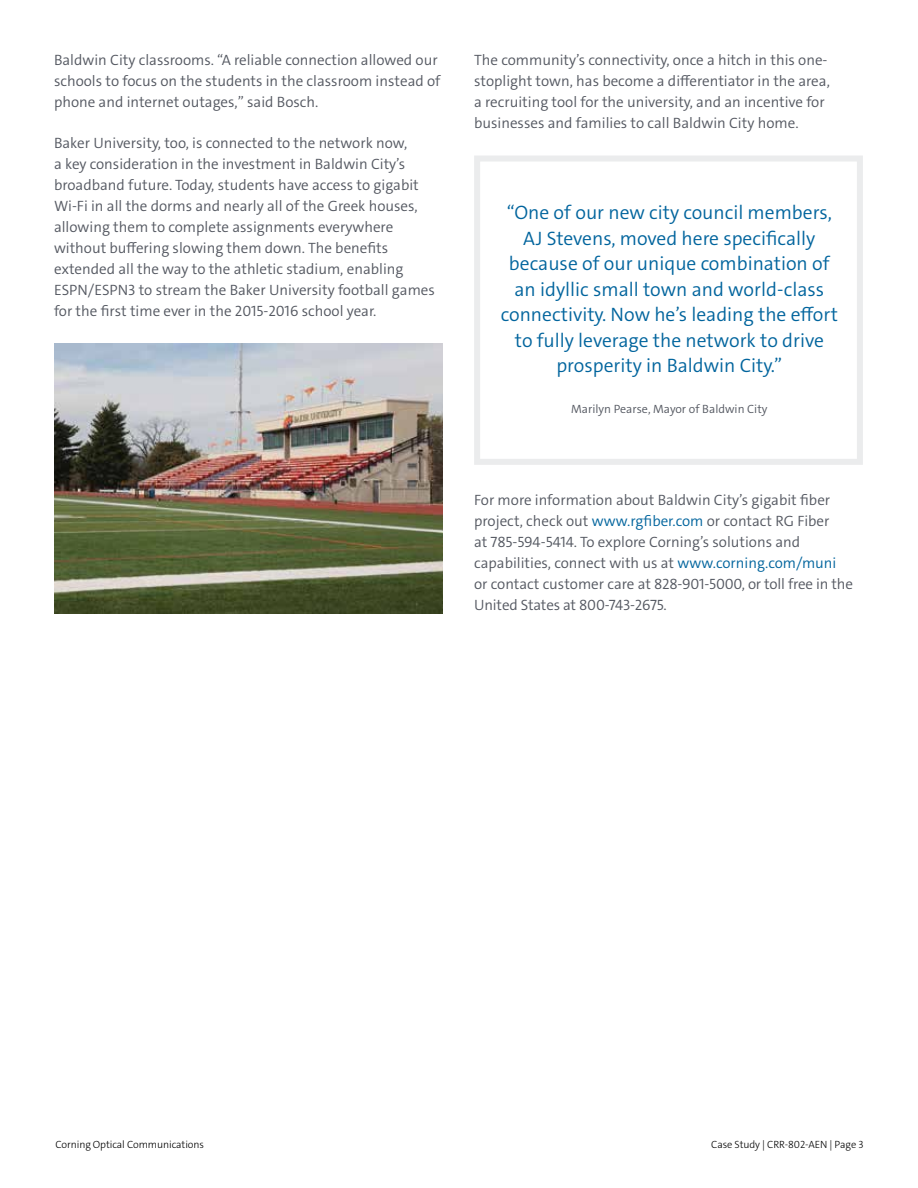
<style>
.page{position:relative;width:918px;height:1188px;background:#fff}
.page>*{position:absolute;margin:0;border:0;box-sizing:border-box;transform-origin:0 0}
.t1{font:300 19.5px/25.5px "The Sans C4 s";color:#00649d;text-align:center}
.t2{font:300 15px/21px "The Sans C4 s";color:#545861}
.t3{font:300 12px "The Sans C4 s";color:#545861}
.t4{font:300 10.5px "The Sans C4 s";letter-spacing:-.01em;color:#000}
.s1{color:#00649d}
</style>
<div class="page">
<img style="left:54px;top:344px;width:389px;height:269px">
<div style="left:474px;top:156px;width:389px;height:309px;background:#fff;border:6px solid #ebeced"></div>
<p class="t2" style="left:54px;top:50px;width:388px">Baldwin City classrooms. “A reliable connection allowed our schools to focus on the students in the classroom instead of phone and internet outages,” said Bosch.</p>
<p class="t2" style="left:54px;top:133px;width:382px">Baker University, too, is connected to the network now,<br>a key consideration in the investment in Baldwin City’s broadband future. Today, students have access to gigabit Wi-Fi in all the dorms and nearly all of the Greek houses, allowing them to complete assignments everywhere without buffering slowing them down. The benefits extended all the way to the athletic stadium, enabling ESPN/ESPN3 to stream the Baker University football games for the first time ever in the 2015-2016 school year.</p>
<p class="t2" style="left:474px;top:50px;width:357px">The community’s connectivity, once a hitch in this one&shy;stoplight town, has become a differentiator in the area, a recruiting tool for the university, and an incentive for businesses and families to call Baldwin City home.</p>
<p class="t1" style="left:501px;top:200px;width:339px">“One of our new city council members, AJ Stevens, moved here specifically because of our unique combination of an idyllic small town and world-class connectivity. Now he’s leading the effort to fully leverage the network to drive prosperity in Baldwin City.”</p>
<p class="t3" style="left:571px;top:402px;width:198px">Marilyn Pearse, Mayor of Baldwin City</p>
<p class="t2" style="left:474px;top:490px;width:380px">For more information about Baldwin City’s gigabit fiber project, check out <span class="s1">www.rgfiber.com</span> or contact RG Fiber<br>at 785-594-5414. To explore Corning’s solutions and capabilities, connect with us at <span class="s1">www.corning.com/muni </span>or contact customer care at 828-901-5000, or toll free in the United States at 800-743-2675.</p>
<p class="t4" style="left:56px;top:1137px;width:150px">Corning Optical Communications</p>
<p class="t4" style="left:711px;top:1137px;width:154px">Case Study | CRR-802-AEN | Page 3</p>
</div>
